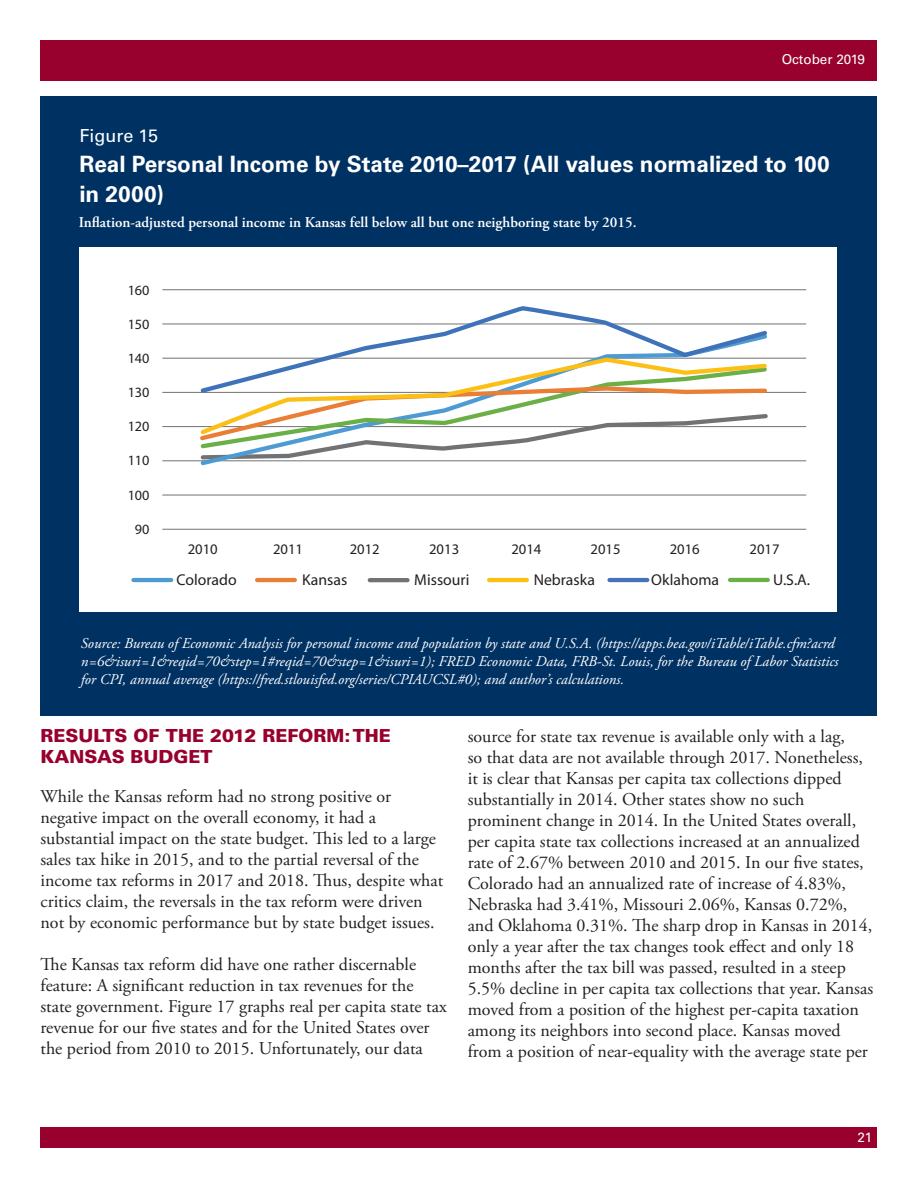
<style>
.page{position:relative;width:918px;height:1188px;background:#fff}
.page>*{position:absolute;margin:0;border:0;box-sizing:border-box;transform-origin:0 0}
.Pull_Quote_Left{font:700 22.5px/30px "Univers LT Std";color:#fff}
.t1{font:18px/21px "Adobe Garamond Pro";color:#231f20}
.t2{font:900 18px/21px "Univers LT Std";color:#98012d}
.Pull_Quote_Left-2{font:18px "Univers LT Std";color:#fff}
.t3{font:15.75px "Myriad Pro";color:#231f20}
.Pull_Quote_Left-3{font:italic 15px/18px "Adobe Garamond Pro";color:#fff}
.Pull_Quote_Left-4{font:600 15px "Adobe Garamond Pro";color:#fff}
.t4{font:14.7px "Myriad Pro";color:#231f20}
.t5{font:14.25px "Myriad Pro";color:#231f20}
.t6{font:13.5px "Univers LT Std";color:#fff}
</style>
<div class="page">
<div style="left:40px;top:40px;width:838px;height:41px;background:#98012d"></div>
<div style="left:40px;top:1127px;width:838px;height:21px;background:#98012d"></div>
<div style="left:40px;top:96px;width:838px;height:620px;background:#003163"></div>
<div style="left:79px;top:248px;width:758px;height:358px;background:#fff"></div>
<hr style="left:162px;top:289px;width:644px;height:1px;background:#717273">
<hr style="left:162px;top:324px;width:644px;height:1px;background:#717273">
<hr style="left:162px;top:358px;width:644px;height:1px;background:#717273">
<hr style="left:162px;top:392px;width:644px;height:1px;background:#717273">
<hr style="left:162px;top:426px;width:644px;height:1px;background:#717273">
<hr style="left:162px;top:461px;width:644px;height:1px;background:#717273">
<hr style="left:162px;top:495px;width:644px;height:1px;background:#717273">
<hr style="left:162px;top:529px;width:644px;height:1px;background:#717273">
<hr style="left:133px;top:578px;width:38px;height:4px;background:#4e9ad3">
<hr style="left:257px;top:578px;width:38px;height:4px;background:#ea7e35">
<hr style="left:370px;top:578px;width:38px;height:4px;background:#717273">
<hr style="left:610px;top:578px;width:37px;height:4px;background:#4572b8">
<hr style="left:489px;top:578px;width:38px;height:4px;background:#fbbf14">
<hr style="left:730px;top:578px;width:38px;height:4px;background:#6caf47">
<svg style="left:197px;top:391px;width:573px;height:71px"></svg>
<svg style="left:199px;top:396px;width:570px;height:40px"></svg>
<svg style="left:198px;top:306px;width:572px;height:90px"></svg>
<p class="t6" style="left:782px;top:51px;width:85px">October 2019</p>
<p class="Pull_Quote_Left-2" style="left:79px;top:125px;width:80px">Figure 15</p>
<p class="Pull_Quote_Left" style="left:79px;top:149px;width:752px">Real Personal Income by State 2010–2017 (All values normalized to 100 in 2000)</p>
<p class="Pull_Quote_Left-4" style="left:79px;top:214px;width:559px">Inflation-adjusted personal income in Kansas fell below all but one neighboring state by 2015.</p>
<p class="t5" style="left:128px;top:281px;width:23px">160</p>
<p class="t5" style="left:128px;top:315px;width:23px">150</p>
<p class="t5" style="left:128px;top:349px;width:23px">140</p>
<p class="t5" style="left:128px;top:383px;width:23px">130</p>
<p class="t5" style="left:128px;top:418px;width:23px">120</p>
<p class="t5" style="left:128px;top:452px;width:23px">110</p>
<p class="t5" style="left:128px;top:486px;width:23px">100</p>
<p class="t5" style="left:135px;top:520px;width:16px">90</p>
<p class="t4" style="left:188px;top:540px;width:32px">2010</p>
<p class="t4" style="left:273px;top:540px;width:32px">2011</p>
<p class="t4" style="left:350px;top:540px;width:32px">2012</p>
<p class="t4" style="left:429px;top:540px;width:32px">2013</p>
<p class="t4" style="left:511px;top:540px;width:32px">2014</p>
<p class="t4" style="left:591px;top:540px;width:32px">2015</p>
<p class="t4" style="left:670px;top:540px;width:32px">2016</p>
<p class="t4" style="left:749px;top:540px;width:32px">2017</p>
<p class="t3" style="left:177px;top:570px;width:62px">Colorado</p>
<p class="t3" style="left:302px;top:570px;width:47px">Kansas</p>
<p class="t3" style="left:414px;top:570px;width:57px">Missouri</p>
<p class="t3" style="left:534px;top:570px;width:63px">Nebraska</p>
<p class="t3" style="left:651px;top:570px;width:69px">Oklahoma</p>
<p class="t3" style="left:773px;top:570px;width:38px">U.S.A.</p>
<p class="Pull_Quote_Left-3" style="left:81px;top:635px;width:759px">Source: Bureau of Economic Analysis for personal income and population by state and U.S.A. (https://apps.bea.gov/iTable/iTable.cfm?acrd n=6&amp;isuri=1&amp;reqid=70&amp;step=1#reqid=70&amp;step=1&amp;isuri=1); FRED Economic Data, FRB-St. Louis, for the Bureau of Labor Statistics for CPI, annual average (https://fred.stlouisfed.org/series/CPIAUCSL#0); and author’s calculations.</p>
<p class="t2" style="left:40px;top:725px;width:352px">RESULTS OF THE 2012 REFORM: THE<br>KANSAS BUDGET</p>
<p class="t1" style="left:40px;top:787px;width:404px">While the Kansas reform had no strong positive or negative impact on the overall economy, it had a substantial impact on the state budget. This led to a large sales tax hike in 2015, and to the partial reversal of the income tax reforms in 2017 and 2018. Thus, despite what critics claim, the reversals in the tax reform were driven not by economic performance but by state budget issues.</p>
<p class="t1" style="left:40px;top:955px;width:408px">The Kansas tax reform did have one rather discernable feature: A significant reduction in tax revenues for the state government. Figure 17 graphs real per capita state tax revenue for our five states and for the United States over the period from 2010 to 2015. Unfortunately, our data</p>
<p class="t1" style="left:468px;top:727px;width:407px">source for state tax revenue is available only with a lag,<br>so that data are not available through 2017. Nonetheless, it is clear that Kansas per capita tax collections dipped substantially in 2014. Other states show no such prominent change in 2014. In the United States overall, per capita state tax collections increased at an annualized rate of 2.67% between 2010 and 2015. In our five states, Colorado had an annualized rate of increase of 4.83%, Nebraska had 3.41%, Missouri 2.06%, Kansas 0.72%, and Oklahoma 0.31%. The sharp drop in Kansas in 2014, only a year after the tax changes took effect and only 18 months after the tax bill was passed, resulted in a steep 5.5% decline in per capita tax collections that year. Kansas moved from a position of the highest per-capita taxation among its neighbors into second place. Kansas moved from a position of near-equality with the average state per</p>
<p class="t6" style="left:857px;top:1129px;width:17px">21</p>
</div>
